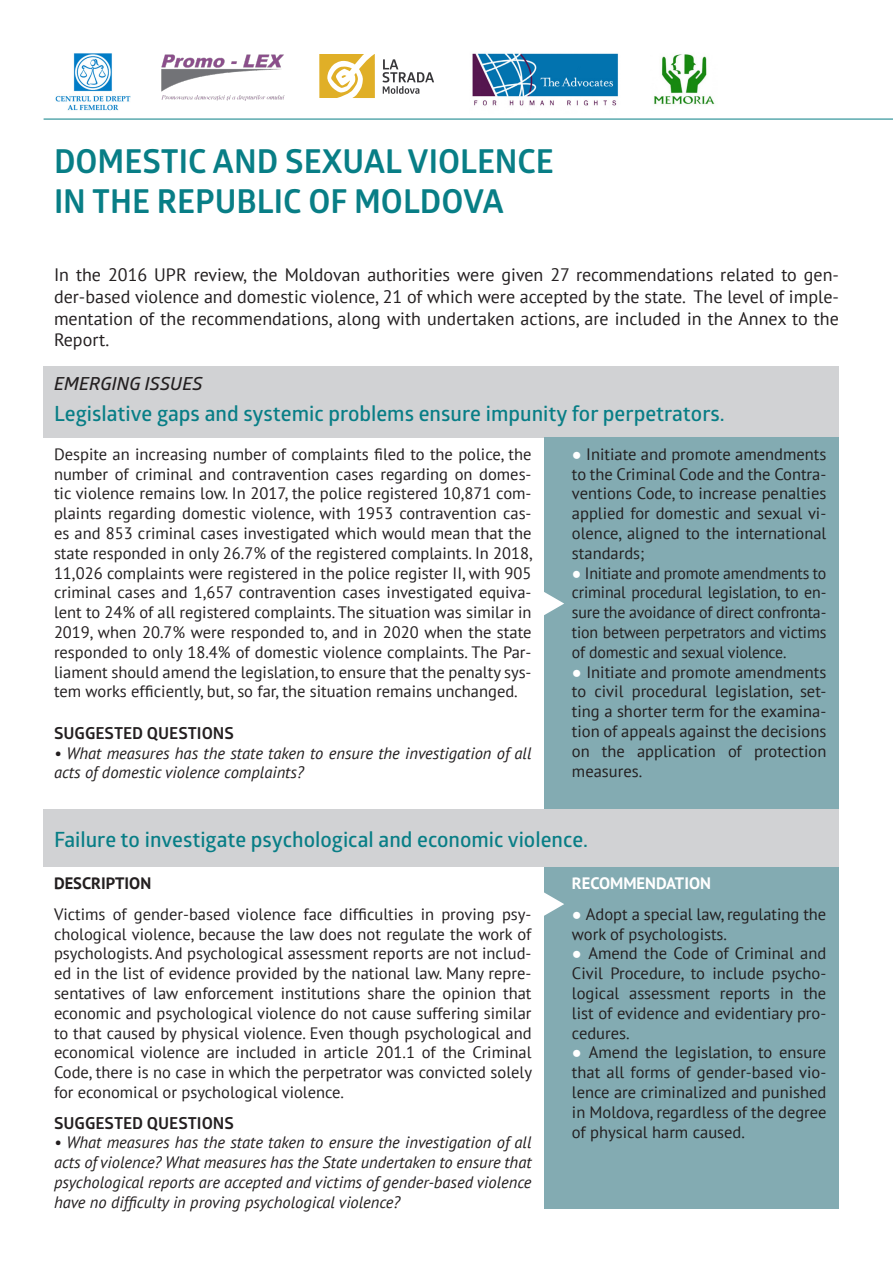
<style>
.page{position:relative;width:893px;height:1263px;background:#fff}
.page>*{position:absolute;margin:0;border:0;box-sizing:border-box;transform-origin:0 0}
.t1{font:700 33px/39.6px "Glober";color:#087e86}
.t2{font:21px "Glober Semi Bold Free";color:#087e86}
.t3{font:18px/21.6px "PT Sans";color:#231f20;text-align:justify}
.t4{font:italic 600 18px "Glober";color:#231f20}
.t5{font:16.5px/19.8px "PT Sans";color:#231f20;text-align:justify}
.t6{font:italic 16.5px/19.8px "PT Sans";color:#231f20}
.t7{font:16.5px/19.8px "PT Sans";color:#231f20;text-align:justify;scale:.96 1}
.t8{font:700 16.5px "Glober";color:#231f20}
.t9{font:700 16.5px "PT Sans";color:#fff}
.t10{font:700 16.5px "PT Sans";color:#231f20}
.s1{font-family:"Arial";color:#fff}
</style>
<div class="page">
<div style="left:44px;top:367px;width:795px;height:71px;background:#d1d2d4"></div>
<div style="left:44px;top:809px;width:795px;height:58px;background:#d1d2d4"></div>
<div style="left:544px;top:438px;width:295px;height:371px;background:#83abb2"></div>
<div style="left:544px;top:867px;width:295px;height:342px;background:#83abb2"></div>
<svg style="left:544px;top:592px;width:20px;height:23px"></svg>
<svg style="left:544px;top:892px;width:20px;height:24px"></svg>
<svg style="left:319px;top:54px;width:56px;height:44px"></svg>
<svg style="left:383px;top:59px;width:51px;height:35px"></svg>
<img style="left:161px;top:54px;width:124px;height:47px">
<img style="left:55px;top:53px;width:76px;height:58px">
<img style="left:472px;top:53px;width:146px;height:53px">
<img style="left:654px;top:54px;width:61px;height:51px">
<hr style="left:44px;top:119px;width:849px;height:1px;background:#087e86">
<p class="t1" style="left:54px;top:141px;width:501px">DOMESTIC AND SEXUAL VIOLENCE<br>IN THE REPUBLIC OF MOLDOVA</p>
<p class="t3" style="left:54px;top:264px;width:786px">In the 2016 UPR review, the Moldovan authorities were given 27 recommendations related to gen&shy;der-based violence and domestic violence, 21 of which were accepted by the state. The level of imple&shy;mentation of the recommendations, along with undertaken actions, are included in the Annex to the Report.</p>
<p class="t4" style="left:54px;top:371px;width:150px">EMERGING ISSUES</p>
<p class="t2" style="left:54px;top:399px;width:672px">Legislative gaps and systemic problems ensure impunity for perpetrators.</p>
<p class="t5" style="left:54px;top:444px;width:480px">Despite an increasing number of complaints filed to the police, the number of criminal and contravention cases regarding on domes&shy;tic violence remains low. In 2017, the police registered 10,871 com&shy;plaints regarding domestic violence, with 1953 contravention cas&shy;es and 853 criminal cases investigated which would mean that the state responded in only 26.7% of the registered complaints. In 2018, 11,026 complaints were registered in the police register II, with 905 criminal cases and 1,657 contravention cases investigated equiva&shy;lent to 24% of all registered complaints. The situation was similar in 2019, when 20.7% were responded to, and in 2020 when the state responded to only 18.4% of domestic violence complaints. The Par&shy;liament should amend the legislation, to ensure that the penalty sys&shy;tem works efficiently, but, so far, the situation remains unchanged.</p>
<p class="t8" style="left:54px;top:721px;width:181px">SUGGESTED QUESTIONS</p>
<p class="t6" style="left:54px;top:743px;width:479px">• What measures has the state taken to ensure the investigation of all acts of domestic violence complaints?</p>
<p class="t5" style="left:572px;top:444px;width:256px"><span class="s1">●</span> Initiate and promote amendments to the Criminal Code and the Contra&shy;ventions Code, to increase penalties applied for domestic and sexual vi&shy;olence, aligned to the international standards;</p>
<p class="t7" style="left:572px;top:563px;width:267px"><span class="s1">●</span> Initiate and promote amendments to criminal procedural legislation, to en&shy;sure the avoidance of direct confronta&shy;tion between perpetrators and victims of domestic and sexual violence.</p>
<p class="t5" style="left:572px;top:662px;width:256px"><span class="s1">●</span> Initiate and promote amendments to civil procedural legislation, set&shy;ting a shorter term for the examina&shy;tion of appeals against the decisions on the application of protection measures.</p>
<p class="t2" style="left:54px;top:824px;width:536px">Failure to investigate psychological and economic violence.</p>
<p class="t10" style="left:54px;top:872px;width:99px">DESCRIPTION</p>
<p class="t5" style="left:54px;top:904px;width:480px">Victims of gender-based violence face difficulties in proving psy&shy;chological violence, because the law does not regulate the work of psychologists. And psychological assessment reports are not includ&shy;ed in the list of evidence provided by the national law. Many repre&shy;sentatives of law enforcement institutions share the opinion that economic and psychological violence do not cause suffering similar to that caused by physical violence. Even though psychological and economical violence are included in article 201.1 of the Criminal Code, there is no case in which the perpetrator was convicted solely for economical or psychological violence.</p>
<p class="t8" style="left:54px;top:1111px;width:181px">SUGGESTED QUESTIONS</p>
<p class="t6" style="left:54px;top:1132px;width:479px;text-align:justify">• What measures has the state taken to ensure the investigation of all acts of violence? What measures has the State undertaken to ensure that psychological reports are accepted and victims of gender-based violence have no difficulty in proving psychological violence?</p>
<p class="t9" style="left:572px;top:872px;width:141px">RECOMMENDATION</p>
<p class="t5" style="left:572px;top:904px;width:256px"><span class="s1">●</span> Adopt a special law, regulating the work of psychologists.</p>
<p class="t5" style="left:572px;top:943px;width:256px"><span class="s1">●</span> Amend the Code of Criminal and Civil Procedure, to include psycho&shy;logical assessment reports in the list of evidence and evidentiary pro&shy;cedures.</p>
<p class="t5" style="left:572px;top:1042px;width:256px"><span class="s1">●</span> Amend the legislation, to ensure that all forms of gender-based vio&shy;lence are criminalized and punished in Moldova, regardless of the degree of physical harm caused.</p>
</div>
